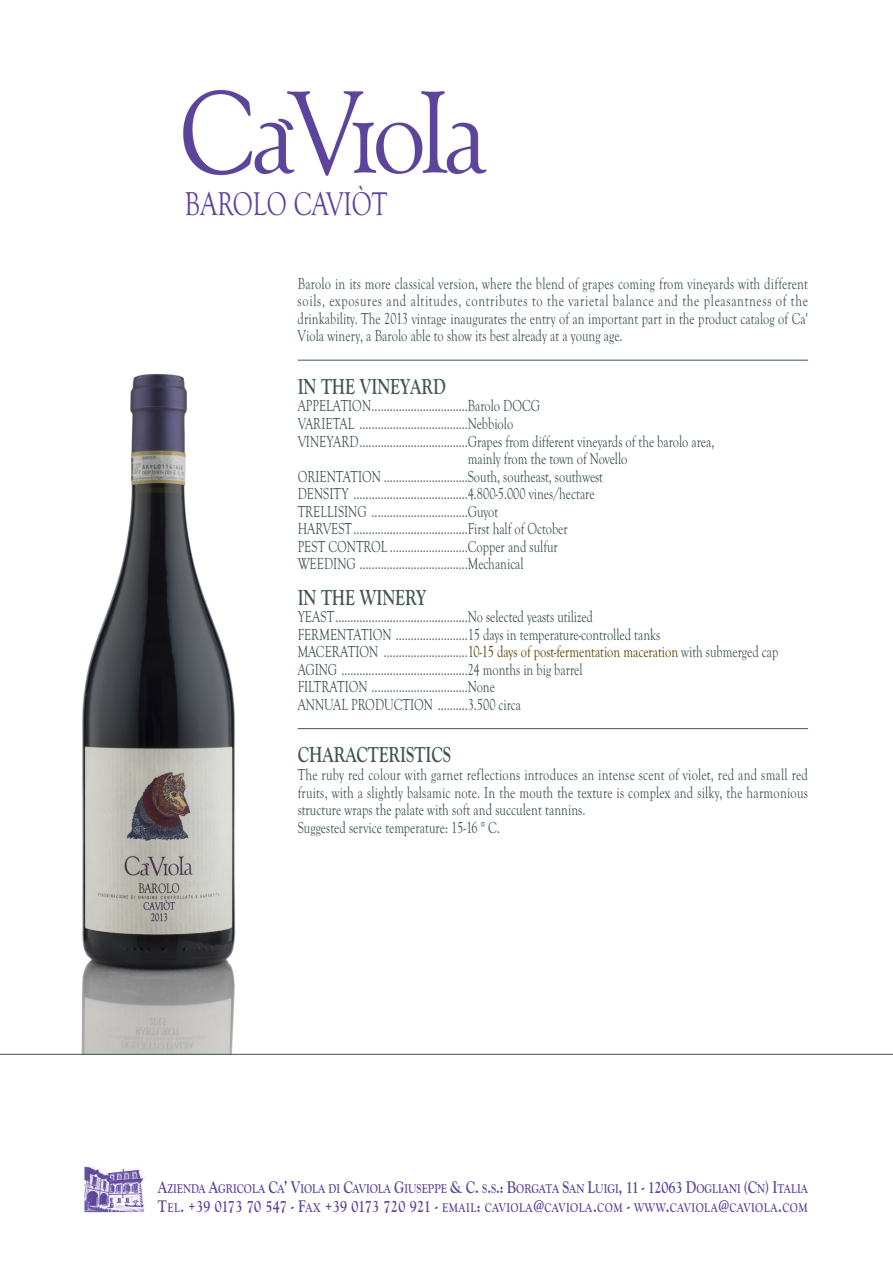
<style>
.page{position:relative;width:893px;height:1263px;background:#fff}
.page>*{position:absolute;margin:0;border:0;box-sizing:border-box;transform-origin:0 0}
.t1{font:34.05px "Goudy Old Style T";color:#5d449b;scale:.75 1}
.t2{font:700 22.5px "Goudy Old Style T";color:#41574c;scale:.75 1}
.t3{font:16.5px/17.5px "Goudy Old Style T";color:#41574c;text-align:justify;scale:.75 1}
.t4{font:16.5px/17.5px "Goudy Old Style T";letter-spacing:.02em;color:#41574c;scale:.75 1}
.t5{font:700 13.2px/18.6px "Goudy Old Style T";color:#5d449b;scale:.8 1}
.s1{color:#564700}
.s2{font-size:17.55px}
</style>
<div class="page">
<img style="left:68px;top:373px;width:185px;height:681px">
<img style="left:84px;top:1166px;width:62px;height:47px">
<img style="left:183px;top:89px;width:304px;height:87px">
<hr style="left:0;top:1054px;width:893px;height:1px;background:#41574c">
<hr style="left:298px;top:360px;width:510px;height:1px;background:#41574c">
<hr style="left:298px;top:728px;width:510px;height:1px;background:#41574c">
<h1 class="t1" style="left:185px;top:183px;width:271px">BAROLO CAVIÒT</h1>
<p class="t3" style="left:298px;top:274px;width:682px">Barolo in its more classical version, where the blend of grapes coming from vineyards with different soils, exposures and altitudes, contributes to the varietal balance and the pleasantness of the drinkability. The 2013 vintage inaugurates the entry of an important part in the product catalog of Ca' Viola winery, a Barolo able to show its best already at a young age.</p>
<h2 class="t2" style="left:298px;top:373px;width:199px">IN THE VINEYARD</h2>
<p class="t3" style="left:298px;top:397px;width:325px">APPELATION................................Barolo DOCG</p>
<p class="t3" style="left:298px;top:414px;width:289px">VARIETAL ....................................Nebbiolo</p>
<p class="t3" style="left:298px;top:432px;width:557px">VINEYARD....................................Grapes from different vineyards of the barolo area,</p>
<p class="t3" style="left:468px;top:450px;width:214px">mainly from the town of Novello</p>
<p class="t3" style="left:298px;top:467px;width:409px">ORIENTATION ............................South, southeast, southwest</p>
<p class="t3" style="left:298px;top:485px;width:397px">DENSITY ......................................4.800-5.000 vines/hectare</p>
<p class="t3" style="left:298px;top:502px;width:269px">TRELLISING ................................Guyot</p>
<p class="t3" style="left:298px;top:520px;width:362px">HARVEST......................................First half of October</p>
<p class="t3" style="left:298px;top:537px;width:348px">PEST CONTROL ..........................Copper and sulfur</p>
<p class="t3" style="left:298px;top:555px;width:303px">WEEDING ....................................Mechanical</p>
<h2 class="t2" style="left:298px;top:584px;width:173px">IN THE WINERY</h2>
<p class="t3" style="left:298px;top:608px;width:642px;text-align:left">YEAST............................................No selected yeasts utilized<br>FERMENTATION ........................15 days in temperature-controlled tanks<br>MACERATION ............................<span class="s1">10-15 days of post-fermentation maceration</span> with submerged cap AGING ..........................................24 months in big barrel<br>FILTRATION ................................None<br>ANNUAL PRODUCTION ..........3.500 circa</p>
<h2 class="t2" style="left:298px;top:741px;width:206px">CHARACTERISTICS</h2>
<p class="t4" style="left:298px;top:765px;width:682px">The ruby red colour with garnet reflections introduces an intense scent of violet, red and small red fruits, with a slightly balsamic note. In the mouth the texture is complex and silky, the harmonious structure wraps the palate with soft and succulent tannins.<br>Suggested service temperature: 15-16 ° C.</p>
<p class="t5" style="left:158px;top:1179px;width:814px"><span class="s2">A</span>ZIENDA <span class="s2">A</span>GRICOLA <span class="s2">C</span>A<span class="s2">’ V</span>IOLA DI <span class="s2">C</span>AVIOLA <span class="s2">G</span>IUSEPPE <span class="s2">&amp; C.</span> S<span class="s2">.</span>S<span class="s2">.: B</span>ORGATA <span class="s2">S</span>AN <span class="s2">L</span>UIGI<span class="s2">, 11 - 12063 D</span>OGLIANI <span class="s2">(C</span>N<span class="s2">) I</span>TALIA<br><span class="s2">T</span>EL<span class="s2">. +39 0173 70 547 - F</span>AX <span class="s2">+39 0173 720 921 -</span> EMAIL<span class="s2">:</span> CAVIOLA<span class="s2">@</span>CAVIOLA<span class="s2">.</span>COM <span class="s2">-</span> WWW<span class="s2">.</span>CAVIOLA<span class="s2">@</span>CAVIOLA<span class="s2">.</span>COM</p>
</div>
